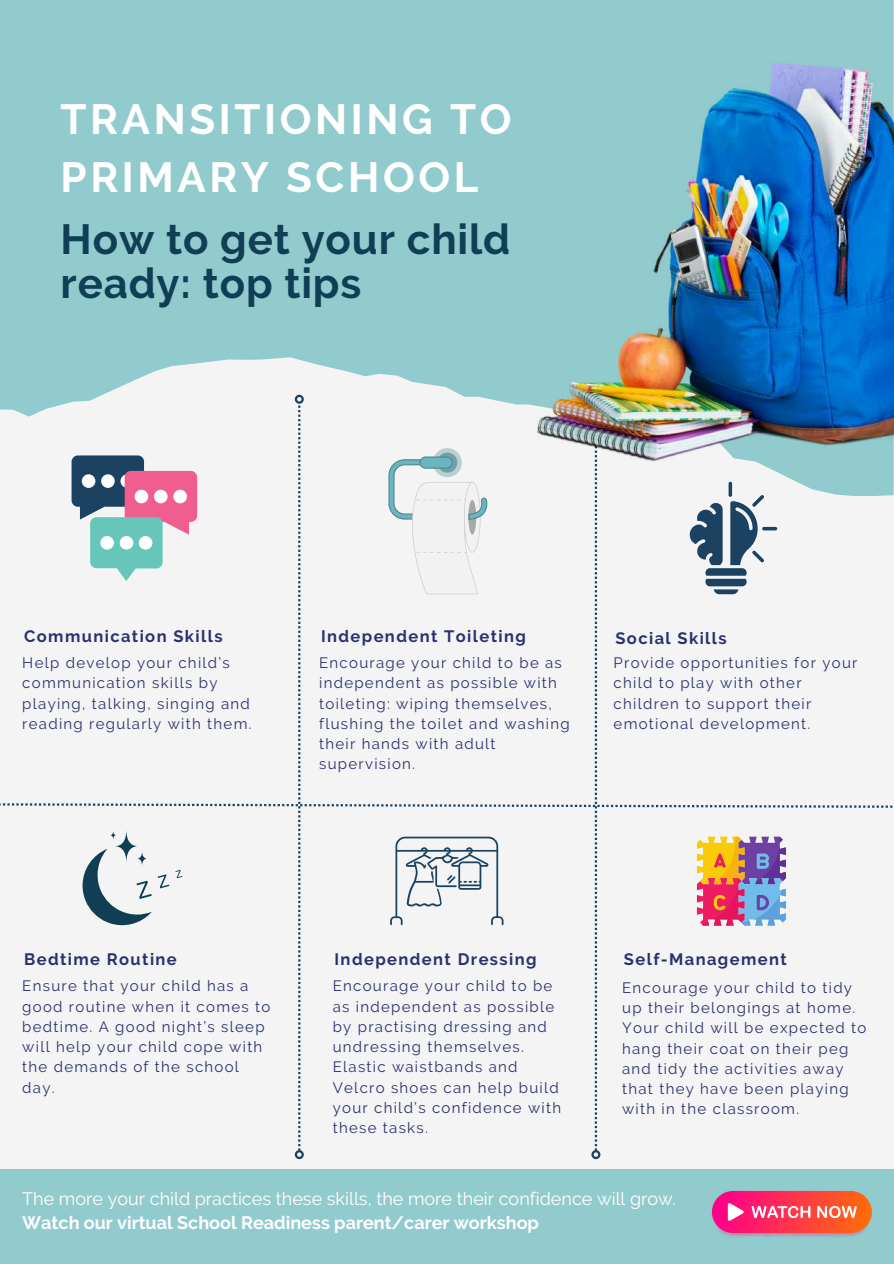
<style>
.page{position:relative;width:894px;height:1264px;background:#fff}
.page>*{position:absolute;margin:0;border:0;box-sizing:border-box;transform-origin:0 0}
.t1{font:700 42px/43.8px "Raleway";letter-spacing:.02em;color:#103f55}
.t2{font:700 42px/57.3px "Raleway";letter-spacing:.085em;color:#fff}
.t3{font:18px "Raleway";color:#fff}
.t4{font:700 18px "Raleway";color:#fff}
.t5{font:700 16.5px "Raleway";letter-spacing:.085em;color:#2a316f}
.t6{font:15px/20.2px "Raleway";letter-spacing:.085em;color:#2a316f}
</style>
<div class="page">
<div style="left:295px;top:1150px;width:9px;height:9px;border:2px solid #1b4361;border-radius:50%"></div>
<div style="left:0;top:0;width:893px;height:403px;background:#92cbce"></div>
<div style="left:0;top:1169px;width:893px;height:94px;background:#92cbce"></div>
<div style="left:591px;top:1150px;width:9px;height:9px;border:2px solid #1b4361;border-radius:50%"></div>
<div style="left:0;top:403px;width:893px;height:747px;background:#f4f4f4"></div>
<img style="left:711px;top:1195px;width:160px;height:41px">
<div style="left:711px;top:1190px;width:160px;height:42px;background:linear-gradient(to right,#fc018f,#ff690a);border-radius:21px"></div>
<svg style="left:751px;top:1205px;width:59px;height:12px"></svg>
<svg style="left:816px;top:1205px;width:40px;height:12px"></svg>
<svg style="left:727px;top:1202px;width:16px;height:19px"></svg>
<img style="left:536px;top:63px;width:357px;height:398px">
<h1 class="t2" style="left:61px;top:91px;width:452px">TRANSITIONING TO<br>PRIMARY SCHOOL</h1>
<h1 class="t1" style="left:61px;top:217px;width:451px">How to get your child ready: top tips</h1>
<p class="t5" style="left:24px;top:626px;width:200px">Communication Skills</p>
<p class="t6" style="left:22px;top:652px;width:231px">Help develop your child’s communication skills by playing, talking, singing and reading regularly with them.</p>
<p class="t5" style="left:321px;top:626px;width:206px">Independent Toileting</p>
<p class="t6" style="left:319px;top:652px;width:252px">Encourage your child to be as independent as possible with toileting: wiping themselves, flushing the toilet and washing their hands with adult supervision.</p>
<p class="t5" style="left:615px;top:629px;width:113px">Social Skills</p>
<p class="t6" style="left:613px;top:652px;width:245px">Provide opportunities for your child to play with other children to support their emotional development.</p>
<p class="t5" style="left:24px;top:949px;width:154px">Bedtime Routine</p>
<p class="t6" style="left:22px;top:976px;width:249px">Ensure that your child has a good routine when it comes to bedtime. A good night’s sleep will help your child cope with the demands of the school day.</p>
<p class="t5" style="left:334px;top:949px;width:203px">Independent Dressing</p>
<p class="t6" style="left:332px;top:976px;width:230px">Encourage your child to be as independent as possible by practising dressing and undressing themselves.<br>Elastic waistbands and<br>Velcro shoes can help build your child’s confidence with these tasks.</p>
<p class="t5" style="left:623px;top:949px;width:164px">Self-Management</p>
<p class="t6" style="left:622px;top:977px;width:245px">Encourage your child to tidy up their belongings at home.<br>Your child will be expected to hang their coat on their peg and tidy the activities away that they have been playing with in the classroom.</p>
<p class="t3" style="left:22px;top:1187px;width:655px">The more your child practices these skills, the more their confidence will grow.</p>
<p class="t4" style="left:22px;top:1212px;width:518px">Watch our virtual School Readiness parent/carer workshop</p>
</div>
